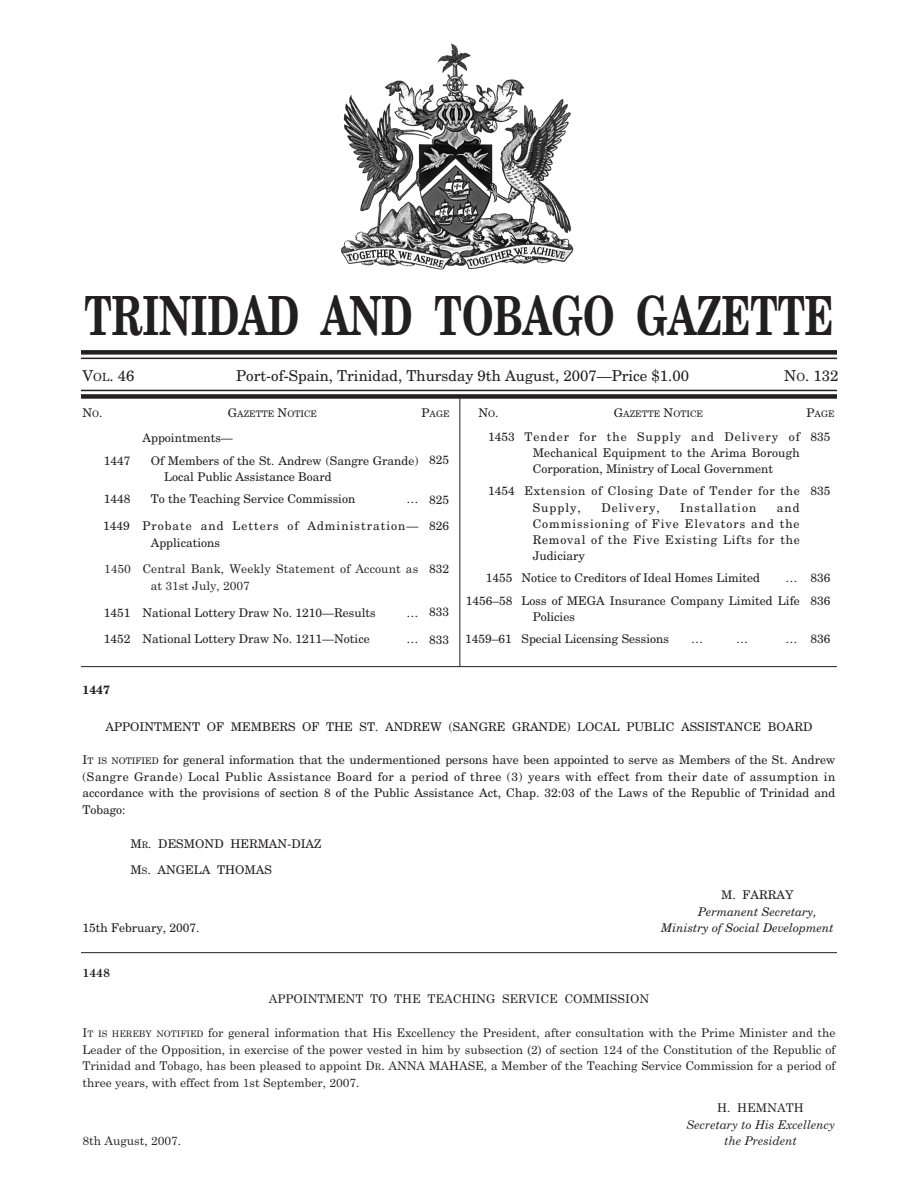
<style>
.page{position:relative;width:918px;height:1188px;background:#fff}
.page>*{position:absolute;margin:0;border:0;box-sizing:border-box;transform-origin:0 0}
.t1{font:700 54px "New Century Schlbk";color:#231f20;scale:.7 1}
.t2{font:15px "New Century Schlbk";color:#231f20}
.t3{font:12px/16.2px "New Century Schlbk";color:#231f20}
.t4{font:12px/16.5px "Century Schoolbook";color:#231f20}
.t5{font:12px/16.4px "New Century Schlbk";letter-spacing:.085em;color:#231f20}
.t6{font:12px/16.2px "New Century Schlbk";letter-spacing:.055em;color:#231f20}
.t7{font:italic 12px "New Century Schlbk";color:#231f20}
.t8{font:italic 12px "Century Schoolbook";color:#231f20}
.t9{font:700 12px "New Century Schlbk";color:#231f20}
.t10{font:700 12px "Century Schoolbook";color:#231f20}
.t11{font:9px "New Century Schlbk";color:#231f20}
.s1{font-size:11.25px}
.s2{font-size:9px}
.s3{font-size:12px}
</style>
<div class="page">
<div style="left:81px;top:350px;width:756px;height:5px;background:#231f20"></div>
<hr style="left:81px;top:358px;width:756px;height:1px;background:#231f20">
<hr style="left:81px;top:390px;width:756px;height:1px;background:#231f20">
<div style="left:81px;top:394px;width:756px;height:5px;background:#231f20"></div>
<img style="left:340px;top:43px;width:234px;height:227px">
<hr style="left:459px;top:396px;width:1px;height:271px;background:#231f20">
<hr style="left:81px;top:666px;width:756px;height:1px;background:#231f20">
<hr style="left:81px;top:952px;width:756px;height:1px;background:#231f20">
<h1 class="t1" style="left:85px;top:296px;width:1072px">TRINIDAD AND TOBAGO GAZETTE</h1>
<p class="t2" style="left:82px;top:371px;width:54px">V<span class="s1">OL</span>. 46</p>
<p class="t2" style="left:236px;top:371px;width:454px">Port-of-Spain, Trinidad, Thursday 9th August, 2007—Price $1.00</p>
<p class="t2" style="left:784px;top:371px;width:56px">N<span class="s1">O</span>. 132</p>
<p class="t3" style="left:82px;top:406px;width:22px">N<span class="s2">O</span>.</p>
<p class="t11" style="left:228px;top:411px;width:91px"><span class="s3">G</span>AZETTE <span class="s3">N</span>OTICE</p>
<p class="t11" style="left:422px;top:411px;width:29px"><span class="s3">P</span>AGE</p>
<p class="t3" style="left:478px;top:406px;width:22px">N<span class="s2">O</span>.</p>
<p class="t11" style="left:614px;top:411px;width:91px"><span class="s3">G</span>AZETTE <span class="s3">N</span>OTICE</p>
<p class="t11" style="left:807px;top:411px;width:29px"><span class="s3">P</span>AGE</p>
<p class="t3" style="left:429px;top:453px;width:22px">825</p>
<p class="t3" style="left:429px;top:492px;width:22px">825</p>
<p class="t3" style="left:429px;top:519px;width:22px">826</p>
<p class="t3" style="left:429px;top:562px;width:22px">832</p>
<p class="t3" style="left:429px;top:605px;width:22px">833</p>
<p class="t3" style="left:429px;top:633px;width:22px">833</p>
<p class="t3" style="left:533px;top:430px;width:268px;text-align:justify;text-indent:-45px">1453 Tender for the Supply and Delivery of Mechanical Equipment to the Arima Borough Corporation, Ministry of Local Government</p>
<p class="t6" style="left:533px;top:484px;width:269px;text-indent:-45px">1454 Extension of Closing Date of Tender for the<br>Supply,</p>
<p class="t3" style="left:810px;top:430px;width:22px">835</p>
<p class="t3" style="left:142px;top:431px;width:92px">Appointments—</p>
<p class="t3" style="left:104px;top:453px;width:28px">1447</p>
<p class="t3" style="left:164px;top:453px;width:256px;text-indent:-14px">Of Members of the St. Andrew (Sangre Grande)<br>Local Public Assistance Board</p>
<p class="t3" style="left:104px;top:492px;width:28px">1448</p>
<p class="t3" style="left:151px;top:492px;width:206px">To the Teaching Service Commission</p>
<p class="t3" style="left:407px;top:492px;width:13px">…</p>
<p class="t5" style="left:151px;top:519px;width:269px;text-indent:-47px">1449 Probate and Letters of Administration—<br>Applications</p>
<p class="t4" style="left:151px;top:561px;width:269px;text-indent:-47px">1450 Central Bank, Weekly Statement of Account as at 31st July, 2007</p>
<p class="t3" style="left:104px;top:605px;width:273px">1451 National Lottery Draw No. 1210—Results</p>
<p class="t3" style="left:407px;top:605px;width:13px">…</p>
<p class="t3" style="left:104px;top:632px;width:267px">1452 National Lottery Draw No. 1211—Notice</p>
<p class="t3" style="left:407px;top:632px;width:13px">…</p>
<p class="t9" style="left:82px;top:685px;width:29px">1447</p>
<p class="t3" style="left:106px;top:720px;width:708px">APPOINTMENT OF MEMBERS OF THE ST. ANDREW (SANGRE GRANDE) LOCAL PUBLIC ASSISTANCE BOARD</p>
<p class="t3" style="left:83px;top:753px;width:755px;text-align:justify">I<span class="s2">T IS NOTIFIED</span> for general information that the undermentioned persons have been appointed to serve as Members of the St. Andrew (Sangre Grande) Local Public Assistance Board for a period of three (3) years with effect from their date of assumption in accordance with the provisions of section 8 of the Public Assistance Act, Chap. 32:03 of the Laws of the Republic of Trinidad and Tobago:</p>
<p class="t3" style="left:130px;top:832px;width:193px;line-height:25.5px">M<span class="s2">R</span>. DESMOND HERMAN-DIAZ<br>M<span class="s2">S</span>. ANGELA THOMAS</p>
<p class="t3" style="left:721px;top:888px;width:74px">M. FARRAY</p>
<p class="t7" style="left:698px;top:907px;width:120px">Permanent Secretary,</p>
<p class="t3" style="left:82px;top:921px;width:119px">15th February, 2007.</p>
<p class="t7" style="left:661px;top:924px;width:174px">Ministry of Social Development</p>
<p class="t10" style="left:82px;top:966px;width:29px">1448</p>
<p class="t4" style="left:269px;top:990px;width:382px">APPOINTMENT TO THE TEACHING SERVICE COMMISSION</p>
<p class="t4" style="left:82px;top:1025px;width:755px;text-align:justify">I<span class="s2">T IS HEREBY NOTIFIED</span> for general information that His Excellency the President, after consultation with the Prime Minister and the Leader of the Opposition, in exercise of the power vested in him by subsection (2) of section 124 of the Constitution of the Republic of Trinidad and Tobago, has been pleased to appoint D<span class="s2">R</span>. ANNA MAHASE, a Member of the Teaching Service Commission for a period of three years, with effect from 1st September, 2007.</p>
<p class="t4" style="left:717px;top:1100px;width:88px">H. HEMNATH</p>
<p class="t8" style="left:686px;top:1118px;width:150px">Secretary to His Excellency</p>
<p class="t4" style="left:82px;top:1133px;width:100px">8th August, 2007.</p>
<p class="t8" style="left:724px;top:1134px;width:74px">the President</p>
<p class="t3" style="left:810px;top:484px;width:22px">835</p>
<p class="t3" style="left:533px;top:500px;width:269px;text-align:justify;text-indent:244px">and Commissioning of Five Elevators and the Removal of the Five Existing Lifts for the Judiciary</p>
<p class="t3" style="left:486px;top:571px;width:276px">1455 Notice to Creditors of Ideal Homes Limited</p>
<p class="t3" style="left:466px;top:568px;width:335px;line-height:22.2px;text-align:right">…<br>1456–58 Loss of MEGA Insurance Company Limited Life</p>
<p class="t3" style="left:465px;top:607px;width:205px;line-height:22.2px;text-indent:68px">Policies<br>1459–61 Special Licensing Sessions</p>
<p class="t3" style="left:691px;top:632px;width:13px">…</p>
<p class="t3" style="left:736px;top:632px;width:13px">…</p>
<p class="t3" style="left:786px;top:632px;width:13px">…</p>
<p class="t5" style="left:601px;top:500px;width:60px">Delivery,</p>
<p class="t5" style="left:680px;top:500px;width:78px">Installation</p>
<p class="t3" style="left:810px;top:568px;width:22px;line-height:22.5px">836<br>836</p>
<p class="t3" style="left:810px;top:632px;width:22px">836</p>
</div>
